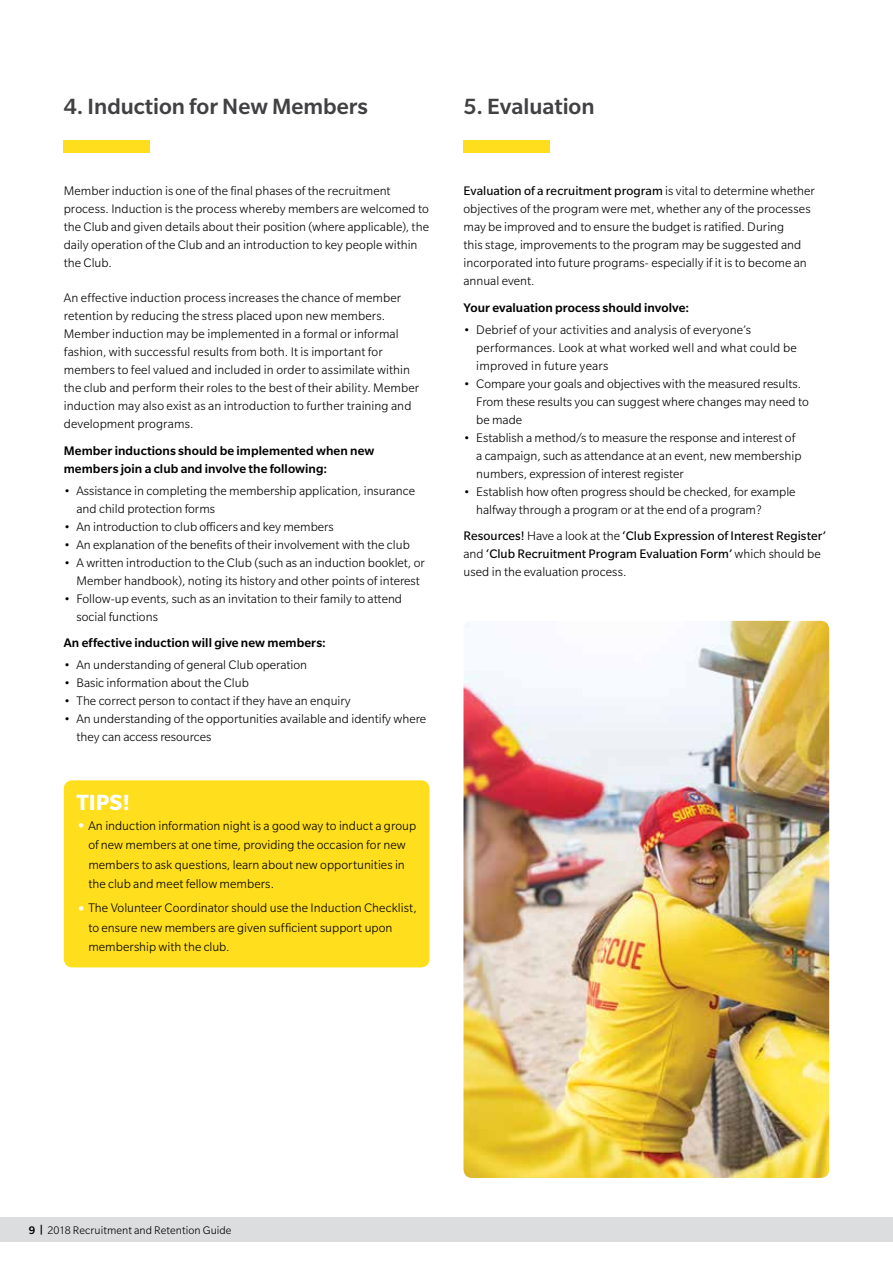
<style>
.page{position:relative;width:893px;height:1263px;background:#fff}
.page>*{position:absolute;margin:0;border:0;box-sizing:border-box;transform-origin:0 0}
.t1{font:500 24px "Slate Std";color:#414042}
.t2{font:700 24px "Slate Std";color:#fff}
.t3{font:300 13.5px/18px "Slate Std";color:#000}
.t4{font:500 13.5px/18px "Slate Std";letter-spacing:.005em;color:#000}
.t5{font:13.5px/18px "Slate Std";letter-spacing:.005em;color:#000}
.t6{font:300 12px "Slate Std";letter-spacing:.005em;color:#000}
.s1{font-weight:400;font-size:18px;color:#fff}
.s2{font-weight:400}
.s3{font-weight:300}
.s4{font-weight:500}
</style>
<div class="page">
<div style="left:0;top:1217px;width:893px;height:25px;background:#dcddde"></div>
<div style="left:463px;top:140px;width:87px;height:12px;background:#ffde1d"></div>
<div style="left:64px;top:140px;width:86px;height:12px;background:#ffde1d"></div>
<div style="left:64px;top:780px;width:365px;height:187px;background:#ffde1d;border-radius:9px"></div>
<img style="left:463px;top:621px;width:366px;height:557px">
<h1 class="t1" style="left:64px;top:93px;width:306px">4. Induction for New Members</h1>
<p class="t3" style="left:64px;top:182px;width:367px">Member induction is one of the final phases of the recruitment process. Induction is the process whereby members are welcomed to the Club and given details about their position (where applicable), the daily operation of the Club and an introduction to key people within the Club.</p>
<p class="t3" style="left:64px;top:289px;width:357px">An effective induction process increases the chance of member retention by reducing the stress placed upon new members.<br>Member induction may be implemented in a formal or informal fashion, with successful results from both. It is important for members to feel valued and included in order to assimilate within the club and perform their roles to the best of their ability. Member induction may also exist as an introduction to further training and development programs.</p>
<p class="t4" style="left:64px;top:441px;width:312px">Member inductions should be implemented when new members join a club and involve the following:</p>
<p class="t3" style="left:77px;top:481px;width:340px;text-indent:-13px">• Assistance in completing the membership application, insurance and child protection forms</p>
<p class="t3" style="left:64px;top:517px;width:271px">• An introduction to club officers and key members</p>
<p class="t3" style="left:64px;top:535px;width:348px">• An explanation of the benefits of their involvement with the club</p>
<p class="t3" style="left:64px;top:553px;width:363px;text-align:center">• A written introduction to the Club (such as an induction booklet, or<br>Member handbook), noting its history and other points of interest</p>
<p class="t3" style="left:77px;top:589px;width:327px;text-indent:-13px">• Follow-up events, such as an invitation to their family to attend social functions</p>
<p class="t4" style="left:64px;top:634px;width:264px">An effective induction will give new members:</p>
<p class="t3" style="left:64px;top:656px;width:245px">• An understanding of general Club operation</p>
<p class="t3" style="left:64px;top:674px;width:187px">• Basic information about the Club</p>
<p class="t3" style="left:64px;top:692px;width:289px">• The correct person to contact if they have an enquiry</p>
<p class="t3" style="left:77px;top:710px;width:351px;text-indent:-13px">• An understanding of the opportunities available and identify where they can access resources</p>
<h1 class="t2" style="left:77px;top:790px;width:55px">TIPS!</h1>
<p class="t3" style="left:88px;top:816px;width:329px;line-height:19.5px;text-indent:-12px"><span class="s1">•</span> An induction information night is a good way to induct a group of new members at one time, providing the occasion for new members to ask questions, learn about new opportunities in the club and meet fellow members.</p>
<p class="t3" style="left:88px;top:898px;width:330px;line-height:19.5px;text-indent:-12px"><span class="s1">•</span> The Volunteer Coordinator should use the Induction Checklist, to ensure new members are given sufficient support upon membership with the club.</p>
<h1 class="t1" style="left:463px;top:93px;width:133px">5. Evaluation</h1>
<p class="t3" style="left:463px;top:182px;width:353px"><span class="s2">Evaluation of a recruitment program</span> is vital to determine whether objectives of the program were met, whether any of the processes may be improved and to ensure the budget is ratified. During<br>this stage, improvements to the program may be suggested and incorporated into future programs- especially if it is to become an annual event.</p>
<p class="t4" style="left:463px;top:298px;width:227px">Your evaluation process should involve:</p>
<p class="t3" style="left:476px;top:320px;width:322px;text-indent:-13px">• Debrief of your activities and analysis of everyone’s performances. Look at what worked well and what could be improved in future years</p>
<p class="t3" style="left:476px;top:374px;width:334px;text-indent:-13px">• Compare your goals and objectives with the measured results.<br>From these results you can suggest where changes may need to be made</p>
<p class="t3" style="left:476px;top:428px;width:327px;text-indent:-13px">• Establish a method/s to measure the response and interest of a campaign, such as attendance at an event, new membership numbers, expression of interest register</p>
<p class="t3" style="left:476px;top:482px;width:321px;text-indent:-13px">• Establish how often progress should be checked, for example halfway through a program or at the end of a program?</p>
<p class="t5" style="left:463px;top:527px;width:364px">Resources! <span class="s3">Have a look at the</span> ‘Club Expression of Interest Register’ <span class="s3">and</span> ‘Club Recruitment Program Evaluation Form’ <span class="s3">which should be used in the evaluation process.</span></p>
<p class="t6" style="left:29px;top:1224px;width:204px"><span class="s4">9 |</span> 2018 Recruitment and Retention Guide</p>
</div>
